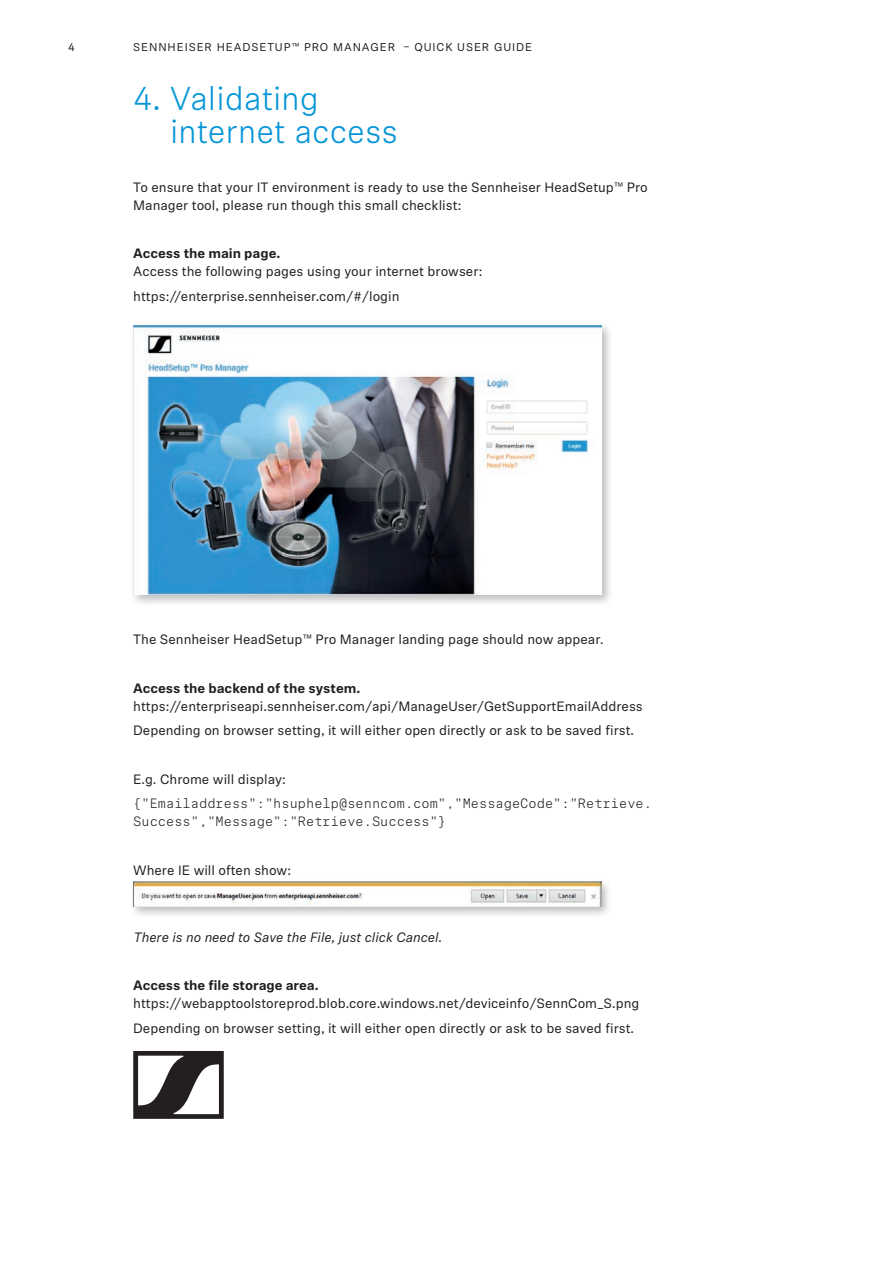
<style>
.page{position:relative;width:893px;height:1263px;background:#fff}
.page>*{position:absolute;margin:0;border:0;box-sizing:border-box;transform-origin:0 0}
.t1{font:300 33px/33px "Sennheiser Neue";color:#0696d7}
.t2{font:13.5px/24.5px "Sennheiser Neue";color:#231f20}
.t3{font:13.5px/18px "Sennheiser Neue Monospaced";color:#231f20}
.t4{font:700 13.5px "Sennheiser Neue";color:#231f20}
.t5{font:italic 13.5px "Sennheiser Neue";color:#231f20}
.t6{font:11.25px "Sennheiser Neue";letter-spacing:.08em;color:#231f20}
</style>
<div class="page">
<div style="left:130px;top:321px;width:483px;height:286px;background:#231f20;opacity:.3"></div>
<img style="left:133px;top:325px;width:468px;height:269px">
<div style="left:130px;top:878px;width:483px;height:40px;background:#231f20;opacity:.3"></div>
<img style="left:133px;top:882px;width:468px;height:25px">
<svg style="left:133px;top:1051px;width:91px;height:68px"></svg>
<p class="t6" style="left:68px;top:39px;width:8px">4</p>
<p class="t6" style="left:133px;top:39px;width:400px">SENNHEISER HEADSETUP™ PRO MANAGER – QUICK USER GUIDE</p>
<h1 class="t1" style="left:170px;top:80px;width:230px;text-indent:-37px">4. Validating internet access</h1>
<p class="t2" style="left:133px;top:177px;width:516px;line-height:18px">To ensure that your IT environment is ready to use the Sennheiser HeadSetup™ Pro<br>Manager tool, please run though this small checklist:</p>
<p class="t4" style="left:133px;top:244px;width:149px">Access the main page.</p>
<p class="t2" style="left:133px;top:259px;width:351px">Access the following pages using your internet browser: https://enterprise.sennheiser.com/#/login</p>
<p class="t2" style="left:133px;top:626px;width:472px">The Sennheiser HeadSetup™ Pro Manager landing page should now appear.</p>
<p class="t4" style="left:133px;top:678px;width:229px">Access the backend of the system.</p>
<p class="t2" style="left:133px;top:693px;width:511px">https://enterpriseapi.sennheiser.com/api/ManageUser/GetSupportEmailAddress<br>Depending on browser setting, it will either open directly or ask to be saved first.</p>
<p class="t2" style="left:133px;top:766px;width:154px">E.g. Chrome will display:</p>
<p class="t3" style="left:133px;top:794px;width:520px">{"Emailaddress":"hsuphelp@senncom.com","MessageCode":"Retrieve.<br>Success","Message":"Retrieve.Success"}</p>
<p class="t2" style="left:133px;top:857px;width:159px">Where IE will often show:</p>
<p class="t5" style="left:133px;top:928px;width:310px">There is no need to Save the File, just click Cancel.</p>
<p class="t4" style="left:133px;top:976px;width:187px">Access the file storage area.</p>
<p class="t2" style="left:133px;top:991px;width:508px">https://webapptoolstoreprod.blob.core.windows.net/deviceinfo/SennCom_S.png<br>Depending on browser setting, it will either open directly or ask to be saved first.</p>
</div>
